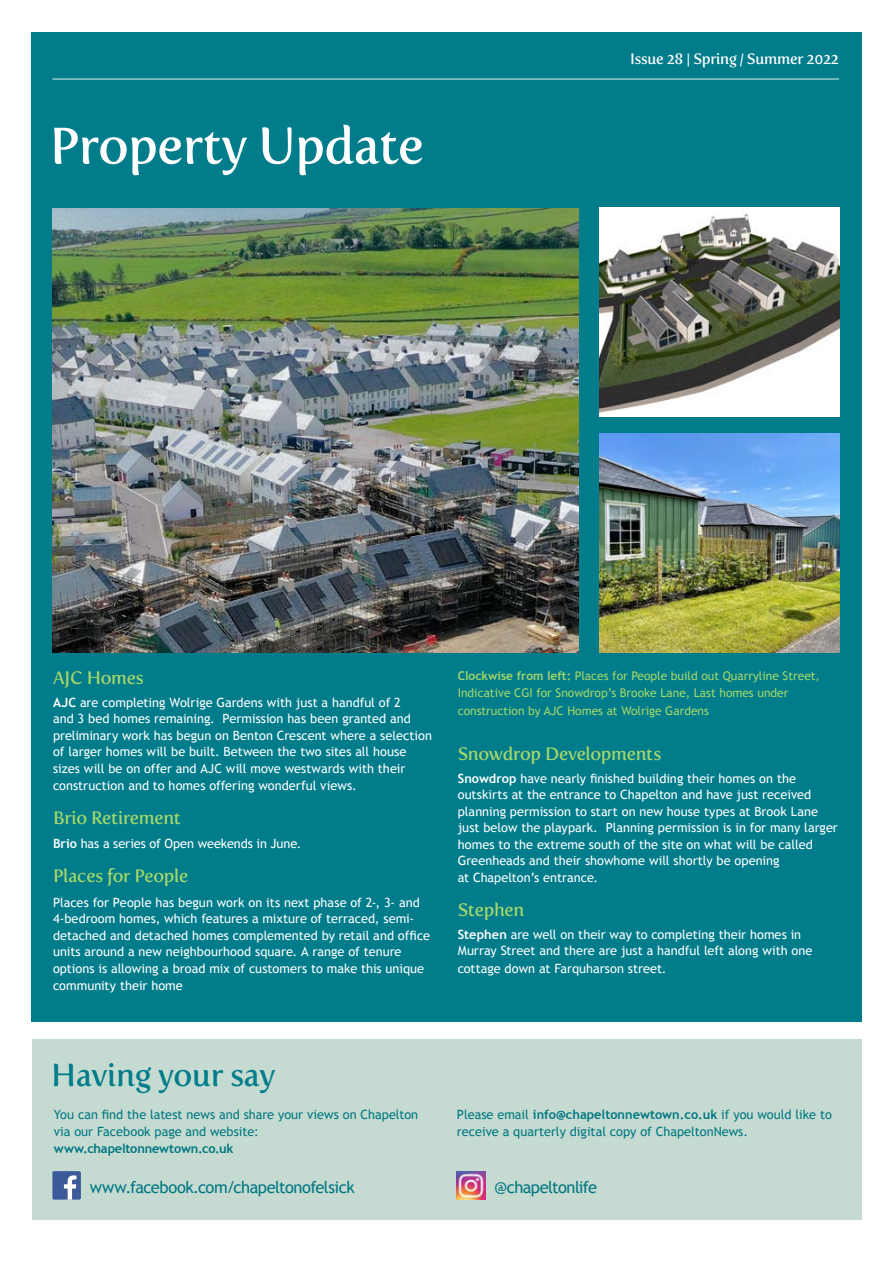
<style>
.page{position:relative;width:893px;height:1263px;background:#fff}
.page>*{position:absolute;margin:0;border:0;box-sizing:border-box;transform-origin:0 0}
.t1{font:51px "Fertigo Pro";letter-spacing:-.015em;color:#fff}
.t2{font:31.5px "Fertigo Pro";letter-spacing:-.01em;color:#007c8b}
.t3{font:18px "Fertigo Pro";letter-spacing:-.02em;color:#a4d76a}
.t4{font:16.5px "Trebuchet MS";letter-spacing:-.03em;color:#007681}
.t5{font:15px "Fertigo Pro";letter-spacing:-.02em;color:#fff}
.t6{font:12.75px/16.6px "Trebuchet MS";color:#fff}
.t7{font:12.75px/17.2px "Trebuchet MS";color:#007681}
.t8{font:700 12.75px "Trebuchet MS";letter-spacing:-.015em;color:#007681}
.t9{font:12px/17.2px "Trebuchet MS";color:#a4d76a}
.s1{font-weight:700}
</style>
<div class="page">
<div style="left:32px;top:32px;width:830px;height:990px;background:#007c8b"></div>
<div style="left:32px;top:1040px;width:829px;height:180px;background:#c5dbd1"></div>
<div style="left:52px;top:1171px;width:29px;height:28px;background:#3c5a99;border-radius:2px"></div>
<svg style="left:64px;top:1175px;width:12px;height:24px"></svg>
<img style="left:457px;top:1171px;width:28px;height:28px">
<hr style="left:52px;top:79px;width:787px;height:1px;background:#dff1f0">
<img style="left:600px;top:434px;width:240px;height:219px">
<img style="left:600px;top:207px;width:240px;height:210px">
<img style="left:52px;top:208px;width:526px;height:445px">
<h1 class="t1" style="left:50px;top:116px;width:376px">Property Update</h1>
<p class="t5" style="left:630px;top:50px;width:210px">Issue 28 | Spring / Summer 2022</p>
<h3 class="t3" style="left:53px;top:667px;width:92px">AJC Homes</h3>
<p class="t6" style="left:53px;top:694px;width:381px"><span class="s1">AJC</span> are completing Wolrige Gardens with just a handful of 2<br>and 3 bed homes remaining. Permission has been granted and preliminary work has begun on Benton Crescent where a selection of larger homes will be built. Between the two sites all house sizes will be on offer and AJC will move westwards with their construction and to homes offering wonderful views.</p>
<h3 class="t3" style="left:53px;top:807px;width:129px">Brio Retirement</h3>
<p class="t6" style="left:53px;top:835px;width:250px"><span class="s1">Brio</span> has a series of Open weekends in June.</p>
<h3 class="t3" style="left:53px;top:865px;width:137px">Places for People</h3>
<p class="t6" style="left:53px;top:894px;width:379px">Places for People has begun work on its next phase of 2-, 3- and 4-bedroom homes, which features a mixture of terraced, semi&shy;detached and detached homes complemented by retail and office units around a new neighbourhood square. A range of tenure options is allowing a broad mix of customers to make this unique community their home</p>
<p class="t9" style="left:458px;top:667px;width:364px"><span class="s1">Clockwise from left:</span> Places for People build out Quarryline Street,<br>Indicative CGI for Snowdrop’s Brooke Lane, Last homes under construction by AJC Homes at Wolrige Gardens</p>
<h3 class="t3" style="left:458px;top:743px;width:205px">Snowdrop Developments</h3>
<p class="t6" style="left:458px;top:770px;width:382px"><span class="s1">Snowdrop</span> have nearly finished building their homes on the outskirts at the entrance to Chapelton and have just received planning permission to start on new house types at Brook Lane just below the playpark. Planning permission is in for many larger homes to the extreme south of the site on what will be called Greenheads and their showhome will shortly be opening<br>at Chapelton’s entrance.</p>
<h3 class="t3" style="left:458px;top:899px;width:68px">Stephen</h3>
<p class="t6" style="left:458px;top:926px;width:356px"><span class="s1">Stephen</span> are well on their way to completing their homes in<br>Murray Street and there are just a handful left along with one cottage down at Farquharson street.</p>
<h2 class="t2" style="left:51px;top:1056px;width:225px">Having your say</h2>
<p class="t7" style="left:54px;top:1106px;width:366px">You can find the latest news and share your views on Chapelton via our Facebook page and website:</p>
<p class="t8" style="left:54px;top:1141px;width:181px">www.chapeltonnewtown.co.uk</p>
<p class="t4" style="left:90px;top:1177px;width:266px">www.facebook.com/chapeltonofelsick</p>
<p class="t4" style="left:494px;top:1177px;width:104px">@chapeltonlife</p>
<p class="t7" style="left:457px;top:1106px;width:376px">Please email <span class="s1">info@chapeltonnewtown.co.uk</span> if you would like to receive a quarterly digital copy of ChapeltonNews.</p>
</div>
